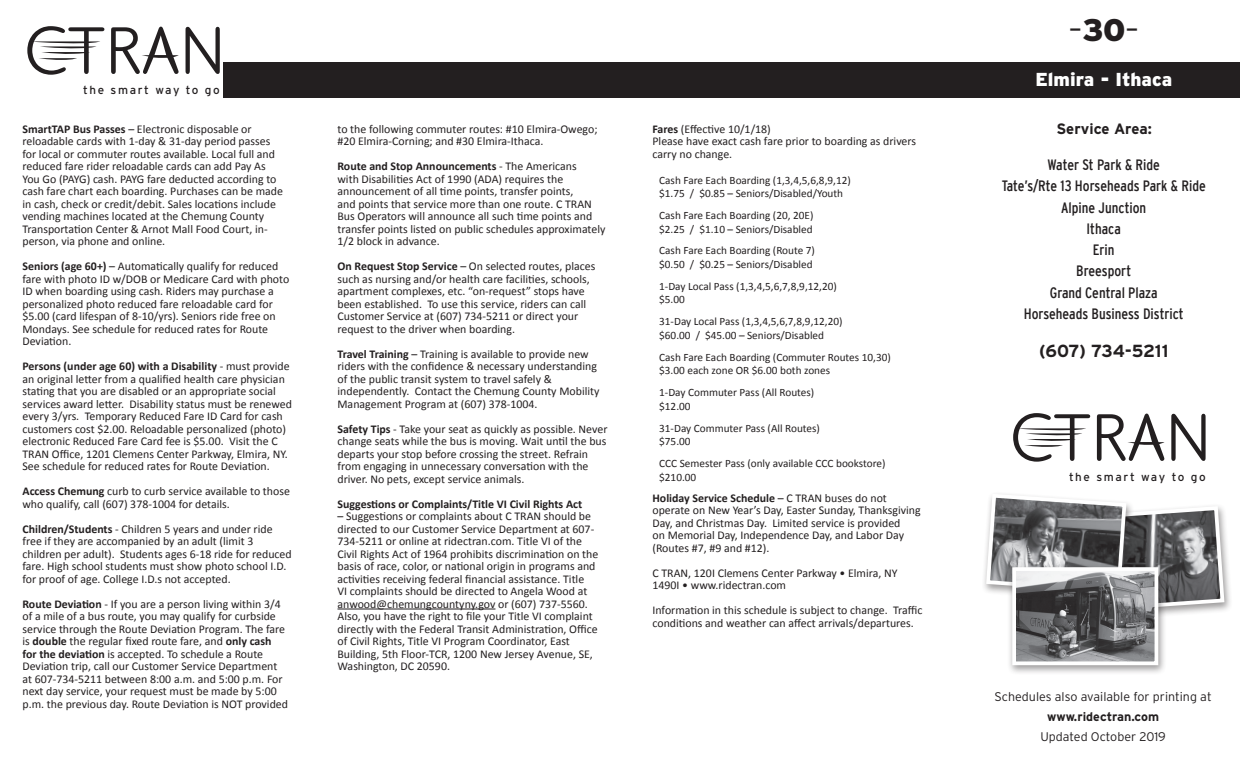
<style>
.page{position:relative;width:1260px;height:765px;background:#fff}
.page>*{position:absolute;margin:0;border:0;box-sizing:border-box;transform-origin:0 0}
.t1{font:300 31.25px "Interstate";color:#231f20}
.t2{font:900 18.75px "Interstate";color:#fff}
.t3{font:700 17.5px "Interstate";letter-spacing:-.01em;color:#231f20}
.t4{font:condensed 15px/21.2px "Interstate";color:#231f20;text-align:center}
.t5{font:700 15px "Interstate";color:#231f20}
.t6{font:300 12.5px "Interstate";color:#231f20}
.t7{font:700 12.5px "Interstate";color:#231f20}
.t8{font:11.88px/12.5px "Calibri";color:#231f20}
.t9{font:700 11.88px "Calibri";color:#231f20}
.t10{font:11.62px "Interstate";letter-spacing:.14em;color:#231f20}
.t11{font:11.25px "Calibri";color:#231f20}
.s1{font-weight:700}
.s2{font-weight:900}
</style>
<div class="page">
<div style="left:223px;top:62px;width:1017px;height:36px;background:#231f20"></div>
<svg style="left:27px;top:26px;width:77px;height:49px"></svg>
<svg style="left:186px;top:27px;width:34px;height:47px"></svg>
<svg style="left:111px;top:27px;width:68px;height:47px"></svg>
<svg style="left:1013px;top:413px;width:77px;height:49px"></svg>
<svg style="left:1171px;top:414px;width:35px;height:47px"></svg>
<svg style="left:1097px;top:414px;width:67px;height:47px"></svg>
<div style="left:1102px;top:503px;width:131px;height:117px;background:#231f20;opacity:.45"></div>
<svg style="left:984px;top:494px;width:242px;height:118px"></svg>
<div style="left:1007px;top:564px;width:160px;height:112px;background:#231f20;opacity:.45"></div>
<img style="left:1017px;top:572px;width:136px;height:88px">
<div style="left:1012px;top:567px;width:146px;height:98px;border:4px solid #fff"></div>
<hr style="left:338px;top:609px;width:157px;height:1px;background:#231f20">
<p class="t10" style="left:83px;top:84px;width:138px">the smart way to go</p>
<p class="t8" style="left:22px;top:123px;width:262px"><span class="s1">SmartTAP Bus Passes</span> – Electronic disposable or reloadable cards with 1-day &amp; 31-day period passes for local or commuter routes available. Local full and reduced fare rider reloadable cards can add Pay As You Go (PAYG) cash. PAYG fare deducted according to cash fare chart each boarding. Purchases can be made in cash, check or credit/debit. Sales locations include vending machines located at the Chemung County Transportation Center &amp; Arnot Mall Food Court, in&shy;person, via phone and online.</p>
<p class="t8" style="left:22px;top:260px;width:268px"><span class="s1">Seniors (age 60+)</span> – Automatically qualify for reduced fare with photo ID w/DOB or Medicare Card with photo ID when boarding using cash. Riders may purchase a personalized photo reduced fare reloadable card for $5.00 (card lifespan of 8-10/yrs). Seniors ride free on Mondays. See schedule for reduced rates for Route Deviation.</p>
<p class="t8" style="left:22px;top:360px;width:271px"><span class="s1">Persons (under age 60) with a Disability</span> - must provide an original letter from a qualified health care physician stating that you are disabled or an appropriate social services award letter. Disability status must be renewed every 3/yrs. Temporary Reduced Fare ID Card for cash customers cost $2.00. Reloadable personalized (photo) electronic Reduced Fare Card fee is $5.00. Visit the C TRAN Office, 1201 Clemens Center Parkway, Elmira, NY.<br>See schedule for reduced rates for Route Deviation.</p>
<p class="t8" style="left:22px;top:485px;width:269px"><span class="s1">Access Chemung</span> curb to curb service available to those who qualify, call (607) 378-1004 for details.</p>
<p class="t8" style="left:22px;top:523px;width:271px"><span class="s1">Children/Students</span> - Children 5 years and under ride free if they are accompanied by an adult (limit 3 children per adult). Students ages 6-18 ride for reduced fare. High school students must show photo school I.D. for proof of age. College I.D.s not accepted.</p>
<p class="t8" style="left:22px;top:598px;width:267px"><span class="s1">Route Deviation</span> - If you are a person living within 3/4 of a mile of a bus route, you may qualify for curbside service through the Route Deviation Program. The fare is <span class="s1">double</span> the regular fixed route fare, and <span class="s1">only cash for the deviation</span> is accepted. To schedule a Route Deviation trip, call our Customer Service Department at 607-734-5211 between 8:00 a.m. and 5:00 p.m. For next day service, your request must be made by 5:00 p.m. the previous day. Route Deviation is NOT provided</p>
<p class="t8" style="left:338px;top:123px;width:262px">to the following commuter routes: #10 Elmira-Owego; #20 Elmira-Corning; and #30 Elmira-Ithaca.</p>
<p class="t8" style="left:338px;top:160px;width:269px"><span class="s1">Route and Stop Announcements</span> - The Americans<br>with Disabilities Act of 1990 (ADA) requires the announcement of all time points, transfer points,<br>and points that service more than one route. C TRAN Bus Operators will announce all such time points and transfer points listed on public schedules approximately 1/2 block in advance.</p>
<p class="t8" style="left:338px;top:260px;width:259px"><span class="s1">On Request Stop Service</span> – On selected routes, places such as nursing and/or health care facilities, schools, apartment complexes, etc. “on-request” stops have been established. To use this service, riders can call Customer Service at (607) 734-5211 or direct your request to the driver when boarding.</p>
<p class="t8" style="left:338px;top:348px;width:264px"><span class="s1">Travel Training</span> – Training is available to provide new riders with the confidence &amp; necessary understanding of the public transit system to travel safely &amp; independently. Contact the Chemung County Mobility Management Program at (607) 378-1004.</p>
<p class="t8" style="left:338px;top:423px;width:271px"><span class="s1">Safety Tips</span> - Take your seat as quickly as possible. Never change seats while the bus is moving. Wait until the bus departs your stop before crossing the street. Refrain from engaging in unnecessary conversation with the driver. No pets, except service animals.</p>
<p class="t9" style="left:338px;top:496px;width:246px">Suggestions or Complaints/Title VI Civil Rights Act</p>
<p class="t8" style="left:338px;top:510px;width:262px">– Suggestions or complaints about C TRAN should be directed to our Customer Service Department at 607- 734-5211 or online at ridectran.com. Title VI of the Civil Rights Act of 1964 prohibits discrimination on the basis of race, color, or national origin in programs and activities receiving federal financial assistance. Title<br>VI complaints should be directed to Angela Wood at anwood@chemungcountyny.gov or (607) 737-5560.<br>Also, you have the right to file your Title VI complaint directly with the Federal Transit Administration, Office of Civil Rights, Title VI Program Coordinator, East Building, 5th Floor-TCR, 1200 New Jersey Avenue, SE, Washington, DC 20590.</p>
<p class="t8" style="left:652px;top:123px;width:120px"><span class="s1">Fares</span> (Effective 10/1/18)</p>
<p class="t8" style="left:652px;top:135px;width:265px">Please have exact cash fare prior to boarding as drivers carry no change.</p>
<p class="t11" style="left:659px;top:173px;width:193px">Cash Fare Each Boarding (1,3,4,5,6,8,9,12)</p>
<p class="t11" style="left:659px;top:186px;width:185px">$1.75 / $0.85 – Seniors/Disabled/Youth</p>
<p class="t11" style="left:659px;top:208px;width:156px">Cash Fare Each Boarding (20, 20E)</p>
<p class="t11" style="left:659px;top:222px;width:155px">$2.25 / $1.10 – Seniors/Disabled</p>
<p class="t11" style="left:659px;top:244px;width:157px">Cash Fare Each Boarding (Route 7)</p>
<p class="t11" style="left:659px;top:257px;width:155px">$0.50 / $0.25 – Seniors/Disabled</p>
<p class="t11" style="left:659px;top:279px;width:179px">1-Day Local Pass (1,3,4,5,6,7,8,9,12,20)</p>
<p class="t11" style="left:659px;top:293px;width:27px">$5.00</p>
<p class="t11" style="left:659px;top:314px;width:185px">31-Day Local Pass (1,3,4,5,6,7,8,9,12,20)</p>
<p class="t11" style="left:659px;top:328px;width:166px">$60.00 / $45.00 – Seniors/Disabled</p>
<p class="t11" style="left:659px;top:350px;width:233px">Cash Fare Each Boarding (Commuter Routes 10,30)</p>
<p class="t11" style="left:659px;top:363px;width:172px">$3.00 each zone OR $6.00 both zones</p>
<p class="t11" style="left:659px;top:385px;width:157px">1-Day Commuter Pass (All Routes)</p>
<p class="t11" style="left:659px;top:399px;width:33px">$12.00</p>
<p class="t11" style="left:659px;top:421px;width:162px">31-Day Commuter Pass (All Routes)</p>
<p class="t11" style="left:659px;top:434px;width:33px">$75.00</p>
<p class="t11" style="left:659px;top:456px;width:228px">CCC Semester Pass (only available CCC bookstore)</p>
<p class="t11" style="left:659px;top:470px;width:39px">$210.00</p>
<p class="t8" style="left:652px;top:491px;width:270px"><span class="s1">Holiday Service Schedule</span> – C TRAN buses do not operate on New Year’s Day, Easter Sunday, Thanksgiving Day, and Christmas Day. Limited service is provided<br>on Memorial Day, Independence Day, and Labor Day (Routes #7, #9 and #12).</p>
<p class="t8" style="left:652px;top:566px;width:247px">C TRAN, 120I Clemens Center Parkway • Elmira, NY<br>1490I • www.ridectran.com</p>
<p class="t8" style="left:652px;top:604px;width:271px">Information in this schedule is subject to change. Traffic conditions and weather can affect arrivals/departures.</p>
<p class="t1" style="left:1069px;top:12px;width:71px">–<span class="s2">30</span>–</p>
<p class="t2" style="left:1035px;top:69px;width:138px">Elmira - Ithaca</p>
<p class="t5" style="left:1057px;top:121px;width:97px">Service Area:</p>
<p class="t4" style="left:1002px;top:154px;width:206px">Water St Park &amp; Ride<br>Tate’s/Rte 13 Horseheads Park &amp; Ride<br>Alpine Junction<br>Ithaca<br>Erin<br>Breesport<br>Grand Central Plaza<br>Horseheads Business District</p>
<p class="t3" style="left:1039px;top:341px;width:131px">(607) 734-5211</p>
<p class="t10" style="left:1069px;top:470px;width:138px">the smart way to go</p>
<p class="t6" style="left:995px;top:690px;width:219px">Schedules also available for printing at</p>
<p class="t7" style="left:1047px;top:710px;width:114px">www.ridectran.com</p>
<p class="t6" style="left:1040px;top:730px;width:127px">Updated October 2019</p>
</div>
